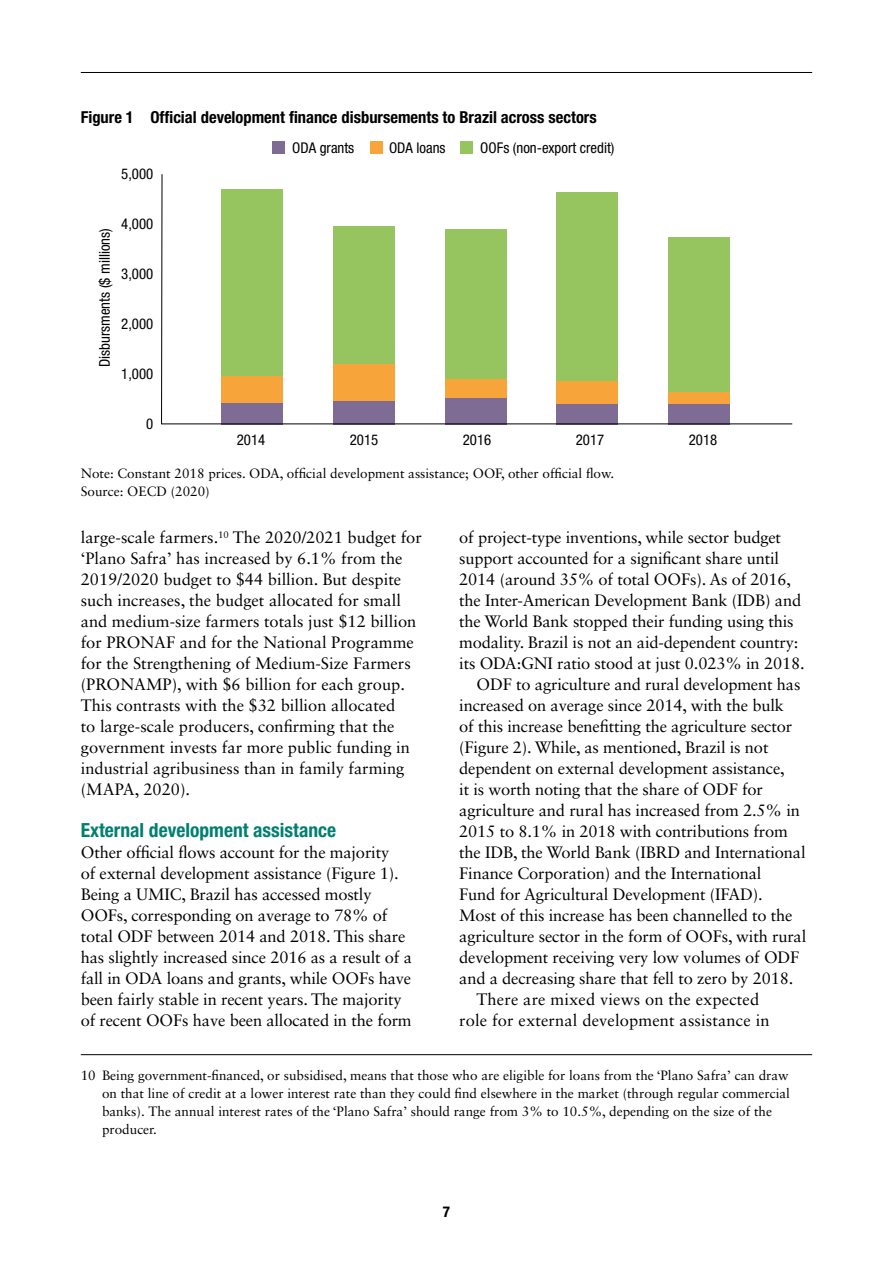
<style>
.page{position:relative;width:893px;height:1263px;background:#fff}
.page>*{position:absolute;margin:0;border:0;box-sizing:border-box;transform-origin:0 0}
.t1{font:700 condensed 19.5px "Helvetica Neue LT Std";color:#007f71}
.t2{font:16.5px/21px "Sabon LT Std";letter-spacing:-.01em;color:#000}
.t3{font:16.5px "Sabon LT Std";letter-spacing:.01em;color:#000}
.t4{font:700 condensed 16.5px "Helvetica Neue LT Std";color:#000}
.t5{font:700 condensed 15px "Helvetica Neue LT Std";color:#000}
.t6{font:condensed 14.85px "Helvetica Neue LT Std";color:#000}
.t7{font:13.5px/18px "Sabon LT Std";color:#000}
</style>
<div class="page">
<hr style="left:81px;top:72px;width:731px;height:1px;background:#000">
<hr style="left:81px;top:1054px;width:731px;height:1px;background:#000">
<svg style="left:161px;top:174px;width:632px;height:251px"></svg>
<div style="left:272px;top:141px;width:13px;height:13px;background:#7e6c95"></div>
<div style="left:370px;top:141px;width:13px;height:13px;background:#f7a53b"></div>
<div style="left:460px;top:141px;width:13px;height:13px;background:#96c560"></div>
<p class="t4" style="left:81px;top:107px;width:517px">Figure 1 Official development finance disbursements to Brazil across sectors</p>
<p class="t6" style="left:121px;top:165px;width:34px">5,000</p>
<p class="t6" style="left:96px;top:367px;width:141px;rotate:-90deg">Disbursments ($ millions)</p>
<p class="t6" style="left:121px;top:215px;width:34px">4,000</p>
<p class="t6" style="left:121px;top:265px;width:34px">3,000</p>
<p class="t6" style="left:121px;top:315px;width:34px">2,000</p>
<p class="t6" style="left:121px;top:365px;width:34px">1,000</p>
<p class="t6" style="left:146px;top:415px;width:9px">0</p>
<p class="t6" style="left:292px;top:139px;width:64px">ODA grants</p>
<p class="t6" style="left:389px;top:139px;width:58px">ODA loans</p>
<p class="t6" style="left:480px;top:139px;width:136px">OOFs (non-export credit)</p>
<p class="t6" style="left:237px;top:431px;width:30px">2014</p>
<p class="t6" style="left:350px;top:431px;width:30px">2015</p>
<p class="t6" style="left:463px;top:431px;width:30px">2016</p>
<p class="t6" style="left:576px;top:431px;width:30px">2017</p>
<p class="t6" style="left:689px;top:431px;width:30px">2018</p>
<p class="t7" style="left:81px;top:464px;width:535px">Note: Constant 2018 prices. ODA, official development assistance; OOF, other official flow.<br>Source: OECD (2020)</p>
<p class="t2" style="left:81px;top:527px;width:343px">large-scale farmers.<sup>10</sup> The 2020/2021 budget for ‘Plano Safra’ has increased by 6.1% from the 2019/2020 budget to $44 billion. But despite such increases, the budget allocated for small and medium-size farmers totals just $12 billion for PRONAF and for the National Programme for the Strengthening of Medium-Size Farmers (PRONAMP), with $6 billion for each group.<br>This contrasts with the $32 billion allocated<br>to large-scale producers, confirming that the government invests far more public funding in industrial agribusiness than in family farming (MAPA, 2020).</p>
<p class="t1" style="left:81px;top:818px;width:257px">External development assistance</p>
<p class="t2" style="left:81px;top:842px;width:333px">Other official flows account for the majority<br>of external development assistance (Figure 1).<br>Being a UMIC, Brazil has accessed mostly OOFs, corresponding on average to 78% of total ODF between 2014 and 2018. This share has slightly increased since 2016 as a result of a fall in ODA loans and grants, while OOFs have been fairly stable in recent years. The majority of recent OOFs have been allocated in the form</p>
<p class="t2" style="left:459px;top:527px;width:323px">of project-type inventions, while sector budget</p>
<p class="t2" style="left:459px;top:548px;width:321px">support accounted for a significant share until</p>
<p class="t2" style="left:459px;top:569px;width:333px">2014 (around 35% of total OOFs). As of 2016,</p>
<p class="t2" style="left:459px;top:590px;width:343px">the Inter-American Development Bank (IDB) and</p>
<p class="t2" style="left:459px;top:611px;width:336px">the World Bank stopped their funding using this</p>
<p class="t2" style="left:459px;top:632px;width:341px">modality. Brazil is not an aid-dependent country:</p>
<p class="t2" style="left:459px;top:653px;width:347px">its ODA:GNI ratio stood at just 0.023% in 2018.</p>
<p class="t2" style="left:476px;top:674px;width:325px">ODF to agriculture and rural development has</p>
<p class="t2" style="left:459px;top:695px;width:326px">increased on average since 2014, with the bulk</p>
<p class="t2" style="left:459px;top:716px;width:334px">of this increase benefitting the agriculture sector</p>
<p class="t2" style="left:459px;top:737px;width:311px">(Figure 2). While, as mentioned, Brazil is not</p>
<p class="t2" style="left:459px;top:758px;width:327px">dependent on external development assistance,</p>
<p class="t2" style="left:459px;top:779px;width:305px">it is worth noting that the share of ODF for</p>
<p class="t2" style="left:459px;top:800px;width:342px">agriculture and rural has increased from 2.5% in</p>
<p class="t2" style="left:459px;top:821px;width:330px">2015 to 8.1% in 2018 with contributions from</p>
<p class="t2" style="left:459px;top:842px;width:348px">the IDB, the World Bank (IBRD and International</p>
<p class="t2" style="left:459px;top:863px;width:304px">Finance Corporation) and the International</p>
<p class="t2" style="left:459px;top:884px;width:305px">Fund for Agricultural Development (IFAD).</p>
<p class="t2" style="left:459px;top:905px;width:335px">Most of this increase has been channelled to the</p>
<p class="t2" style="left:459px;top:926px;width:349px">agriculture sector in the form of OOFs, with rural</p>
<p class="t2" style="left:459px;top:947px;width:342px">development receiving very low volumes of ODF</p>
<p class="t2" style="left:459px;top:968px;width:336px">and a decreasing share that fell to zero by 2018.</p>
<p class="t3" style="left:476px;top:990px;width:284px">There are mixed views on the expected</p>
<p class="t3" style="left:459px;top:1011px;width:312px">role for external development assistance in</p>
<p class="t7" style="left:102px;top:1066px;width:689px;text-indent:-21px">10 Being government-financed, or subsidised, means that those who are eligible for loans from the ‘Plano Safra’ can draw on that line of credit at a lower interest rate than they could find elsewhere in the market (through regular commercial banks). The annual interest rates of the ‘Plano Safra’ should range from 3% to 10.5%, depending on the size of the producer.</p>
<p class="t5" style="left:443px;top:1202px;width:9px">7</p>
</div>
